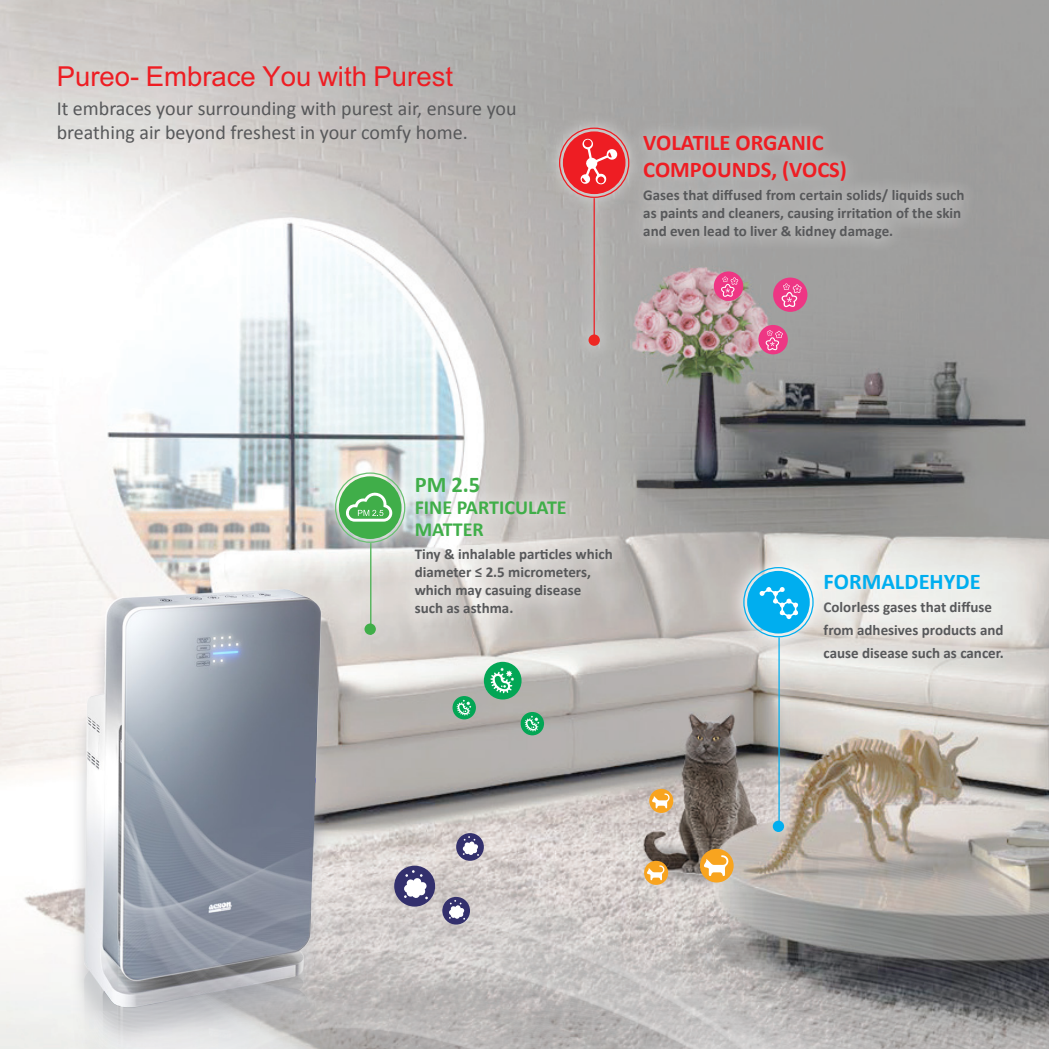
<style>
.page{position:relative;width:1049px;height:1049px;background:#fff}
.page>*{position:absolute;margin:0;border:0;box-sizing:border-box;transform-origin:0 0}
.t1{font:27.5px "Akshar Unicode";color:#ee1d23}
.t2{font:700 22.5px "Calibri";color:#ee1d23}
.t3{font:700 22.5px "Calibri";color:#00aeef}
.t4{font:700 22.5px "Calibri";color:#40ae49}
.t5{font:20px/24px "Calibri";color:#57585a}
.t6{font:700 20px "Calibri";color:#40ae49}
.t7{font:700 15px/18px "Calibri";color:#57585a}
</style>
<div class="page">
<img style="left:0;top:0;width:1049px;height:1049px">
<div style="left:70px;top:601px;width:979px;height:448px;background:#bcbdc0;opacity:.75"></div>
<div style="left:628px;top:119px;width:351px;height:135px;background:#fff;opacity:.75"></div>
<div style="left:543px;top:112px;width:102px;height:249px;background:#fff;opacity:.75"></div>
<div style="left:577px;top:184px;width:34px;height:168px;background:#b5b4b2"></div>
<hr style="left:593px;top:198px;width:2px;height:141px;background:#ee1d23">
<div style="left:559px;top:128px;width:70px;height:70px;border:1px solid #ee1d23;border-radius:50%"></div>
<div style="left:563px;top:131px;width:62px;height:63px;background:#ee1d23;border-radius:50%"></div>
<div style="left:588px;top:334px;width:12px;height:12px;background:#ee2823;border-radius:50%"></div>
<svg style="left:580px;top:139px;width:38px;height:46px"></svg>
<div style="left:400px;top:462px;width:228px;height:167px;background:#fff;opacity:.75"></div>
<div style="left:314px;top:451px;width:112px;height:200px;background:#fff;opacity:.75"></div>
<div style="left:354px;top:529px;width:34px;height:119px;background:#fff;opacity:.75"></div>
<hr style="left:370px;top:543px;width:1px;height:92px;background:#40ae49">
<div style="left:323px;top:461px;width:94px;height:93px;background:#fff;opacity:.75"></div>
<div style="left:339px;top:476px;width:62px;height:63px;background:#40ae49;border-radius:50%"></div>
<div style="left:364px;top:623px;width:12px;height:12px;background:#40ae49;border-radius:50%"></div>
<svg style="left:346px;top:492px;width:46px;height:30px"></svg>
<div style="left:394px;top:866px;width:41px;height:40px;background:#33306d;border-radius:50%"></div>
<svg style="left:404px;top:870px;width:24px;height:29px"></svg>
<div style="left:442px;top:897px;width:28px;height:27px;background:#33306d;border-radius:50%"></div>
<svg style="left:449px;top:900px;width:16px;height:20px"></svg>
<div style="left:456px;top:833px;width:28px;height:28px;background:#33306d;border-radius:50%"></div>
<svg style="left:463px;top:836px;width:16px;height:20px"></svg>
<div style="left:700px;top:849px;width:34px;height:33px;background:#f8a41f;border-radius:50%"></div>
<svg style="left:703px;top:855px;width:26px;height:21px"></svg>
<div style="left:644px;top:861px;width:24px;height:24px;background:#f8a41f;border-radius:50%"></div>
<svg style="left:647px;top:865px;width:18px;height:15px"></svg>
<div style="left:649px;top:789px;width:24px;height:24px;background:#f8a41f;border-radius:50%"></div>
<svg style="left:652px;top:793px;width:18px;height:15px"></svg>
<div style="left:773px;top:278px;width:34px;height:34px;background:#ee3684;border-radius:50%"></div>
<svg style="left:781px;top:283px;width:21px;height:24px"></svg>
<div style="left:758px;top:325px;width:30px;height:29px;background:#ee3684;border-radius:50%"></div>
<svg style="left:765px;top:330px;width:18px;height:20px"></svg>
<div style="left:714px;top:271px;width:29px;height:30px;background:#ee3684;border-radius:50%"></div>
<svg style="left:721px;top:276px;width:17px;height:21px"></svg>
<div style="left:809px;top:560px;width:209px;height:113px;background:#fff;opacity:.75"></div>
<div style="left:720px;top:544px;width:117px;height:303px;background:#fff;opacity:.75"></div>
<div style="left:728px;top:551px;width:101px;height:290px;background:#fff;opacity:.75"></div>
<div style="left:762px;top:624px;width:34px;height:214px;background:#fff;opacity:.75"></div>
<hr style="left:778px;top:637px;width:2px;height:188px;background:#00aeef">
<div style="left:743px;top:567px;width:71px;height:70px;border:1px solid #00aeef;border-radius:50%"></div>
<div style="left:747px;top:571px;width:63px;height:62px;background:#00aeef;border-radius:50%"></div>
<div style="left:773px;top:821px;width:11px;height:11px;background:#00aeef;border-radius:50%"></div>
<svg style="left:759px;top:587px;width:39px;height:32px"></svg>
<div style="left:484px;top:662px;width:37px;height:37px;background:#03a655;border-radius:50%"></div>
<svg style="left:490px;top:668px;width:24px;height:25px"></svg>
<svg style="left:452px;top:696px;width:24px;height:23px"></svg>
<svg style="left:457px;top:700px;width:14px;height:15px"></svg>
<div style="left:521px;top:712px;width:23px;height:23px;background:#03a655;border-radius:50%"></div>
<svg style="left:525px;top:716px;width:14px;height:15px"></svg>
<p class="t1" style="left:57px;top:54px;width:398px">Pureo- Embrace You with Purest</p>
<p class="t5" style="left:57px;top:95px;width:461px">It embraces your surrounding with purest air, ensure you breathing air beyond freshest in your comfy home.</p>
<p class="t2" style="left:643px;top:128px;width:182px">VOLATILE ORGANIC</p>
<p class="t2" style="left:643px;top:155px;width:205px">COMPOUNDS, (VOCS)</p>
<p class="t7" style="left:643px;top:185px;width:323px">Gases that diffused from certain solids/ liquids such as paints and cleaners, causing irritation of the skin and even lead to liver &amp; kidney damage.</p>
<p class="t4" style="left:415px;top:470px;width:67px">PM 2.5</p>
<p class="t6" style="left:415px;top:495px;width:153px">FINE PARTICULATE</p>
<p class="t6" style="left:415px;top:517px;width:71px">MATTER</p>
<p class="t7" style="left:415px;top:544px;width:199px">Tiny &amp; inhalable particles which diameter ≤ 2.5 micrometers, which may casuing disease</p>
<p class="t7" style="left:415px;top:598px;width:100px">such as asthma.</p>
<p class="t3" style="left:823px;top:568px;width:159px">FORMALDEHYDE</p>
<p class="t7" style="left:823px;top:595px;width:182px;line-height:23px">Colorless gases that diffuse from adhesives products and cause disease such as cancer.</p>
</div>
